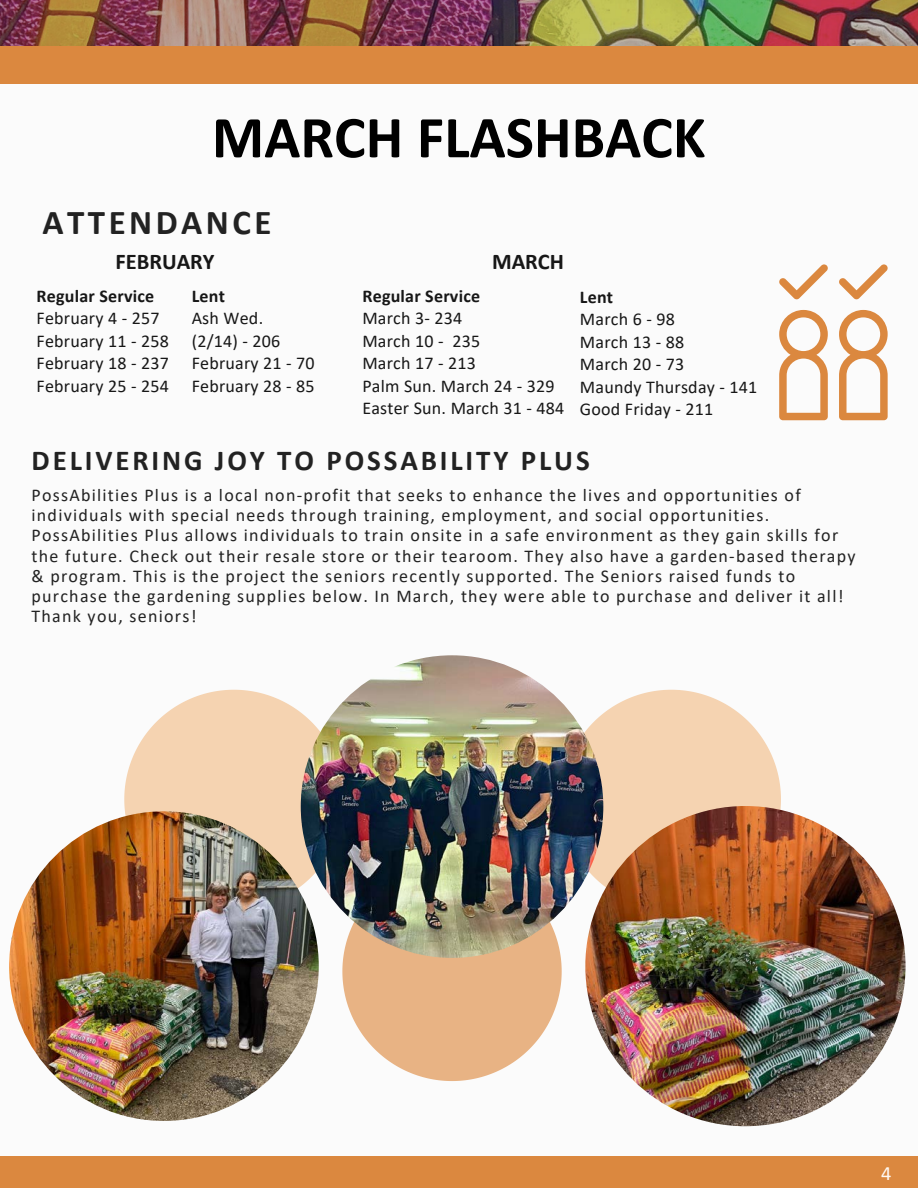
<style>
.page{position:relative;width:918px;height:1188px;background:#fbfbfb}
.page>*{position:absolute;margin:0;border:0;box-sizing:border-box;transform-origin:0 0}
.t1{font:700 59.85px "Calibri";color:#000}
.t2{font:700 34.95px "Calibri";letter-spacing:.1em;color:#222}
.t3{font:700 28.95px "Calibri";letter-spacing:.1em;color:#222}
.t4{font:700 22.5px "Calibri";color:#171717}
.t5{font:21.9px "Canva Sans";color:#fff9f3}
.t6{font:20.4px "Calibri";color:#fff9f3}
.t7{font:18px/20.2px "Calibri";letter-spacing:.07em;color:#222}
.t8{font:18px/22.5px "Calibri";letter-spacing:.015em;color:#171717;text-align:right}
.t9{font:700 18px "Calibri";letter-spacing:.015em;color:#171717}
</style>
<div class="page">
<img style="left:0;top:0;width:918px;height:46px">
<div style="left:0;top:46px;width:918px;height:38px;background:#db883f"></div>
<div style="left:0;top:1156px;width:918px;height:32px;background:#db883f"></div>
<svg style="left:779px;top:264px;width:109px;height:156px"></svg>
<svg style="left:342px;top:911px;width:220px;height:170px;fill:#e8b384"></svg>
<svg style="left:124px;top:690px;width:216px;height:219px;fill:#f5d3b1"></svg>
<img style="left:9px;top:811px;width:310px;height:310px;border-radius:50%">
<svg style="left:564px;top:690px;width:217px;height:219px;fill:#f5d3b1"></svg>
<img style="left:585px;top:806px;width:321px;height:320px;border-radius:50%">
<img style="left:301px;top:655px;width:302px;height:303px;border-radius:50%">
<p class="t1" style="left:212px;top:112px;width:495px">MARCH FLASHBACK</p>
<p class="t2" style="left:42px;top:208px;width:230px">ATTENDANCE</p>
<p class="t4" style="left:116px;top:252px;width:101px">FEBRUARY</p>
<p class="t9" style="left:192px;top:288px;width:35px">Lent</p>
<p class="t8" style="left:192px;top:309px;width:73px">Ash Wed.</p>
<p class="t8" style="left:192px;top:331px;width:90px">(2/14) - 206</p>
<p class="t8" style="left:192px;top:354px;width:125px">February 21 - 70</p>
<p class="t8" style="left:192px;top:376px;width:125px">February 28 - 85</p>
<p class="t9" style="left:37px;top:288px;width:119px">Regular Service</p>
<p class="t8" style="left:37px;top:309px;width:125px">February 4 - 257</p>
<p class="t8" style="left:37px;top:331px;width:134px">February 11 - 258</p>
<p class="t8" style="left:37px;top:354px;width:134px">February 18 - 237</p>
<p class="t8" style="left:37px;top:376px;width:134px">February 25 - 254</p>
<p class="t4" style="left:492px;top:252px;width:73px">MARCH</p>
<h3 class="t9" style="left:362px;top:288px;width:119px">Regular Service</h3>
<p class="t8" style="left:362px;top:309px;width:101px">March 3- 234</p>
<p class="t8" style="left:362px;top:331px;width:83px">March 10 -</p>
<p class="t8" style="left:362px;top:331px;width:119px">235<br>March 17 - 213</p>
<p class="t8" style="left:362px;top:376px;width:194px">Palm Sun. March 24 - 329</p>
<p class="t8" style="left:362px;top:399px;width:203px">Easter Sun. March 31 - 484</p>
<p class="t9" style="left:580px;top:289px;width:35px">Lent</p>
<p class="t8" style="left:580px;top:310px;width:96px">March 6 - 98</p>
<p class="t8" style="left:580px;top:332px;width:106px">March 13 - 88</p>
<p class="t8" style="left:580px;top:355px;width:106px">March 20 - 73</p>
<p class="t8" style="left:580px;top:377px;width:179px">Maundy Thursday - 141</p>
<p class="t8" style="left:580px;top:400px;width:135px">Good Friday - 211</p>
<p class="t3" style="left:32px;top:448px;width:560px">DELIVERING JOY TO POSSABILITY PLUS</p>
<h2 class="t7" style="left:32px;top:486px;width:826px">PossAbilities Plus is a local non-profit that seeks to enhance the lives and opportunities of individuals with special needs through training, employment, and social opportunities.<br>PossAbilities Plus allows individuals to train onsite in a safe environment as they gain skills for the future. Check out their resale store or their tearoom. They also have a garden-based therapy &amp; program. This is the project the seniors recently supported. The Seniors raised funds to purchase the gardening supplies below. In March, they were able to purchase and deliver it all!<br>Thank you, seniors!</h2>
<h1 class="t5" style="left:877px;top:1154px;width:15px">8</h1>
<p class="t6" style="left:881px;top:1165px;width:12px">4</p>
</div>
